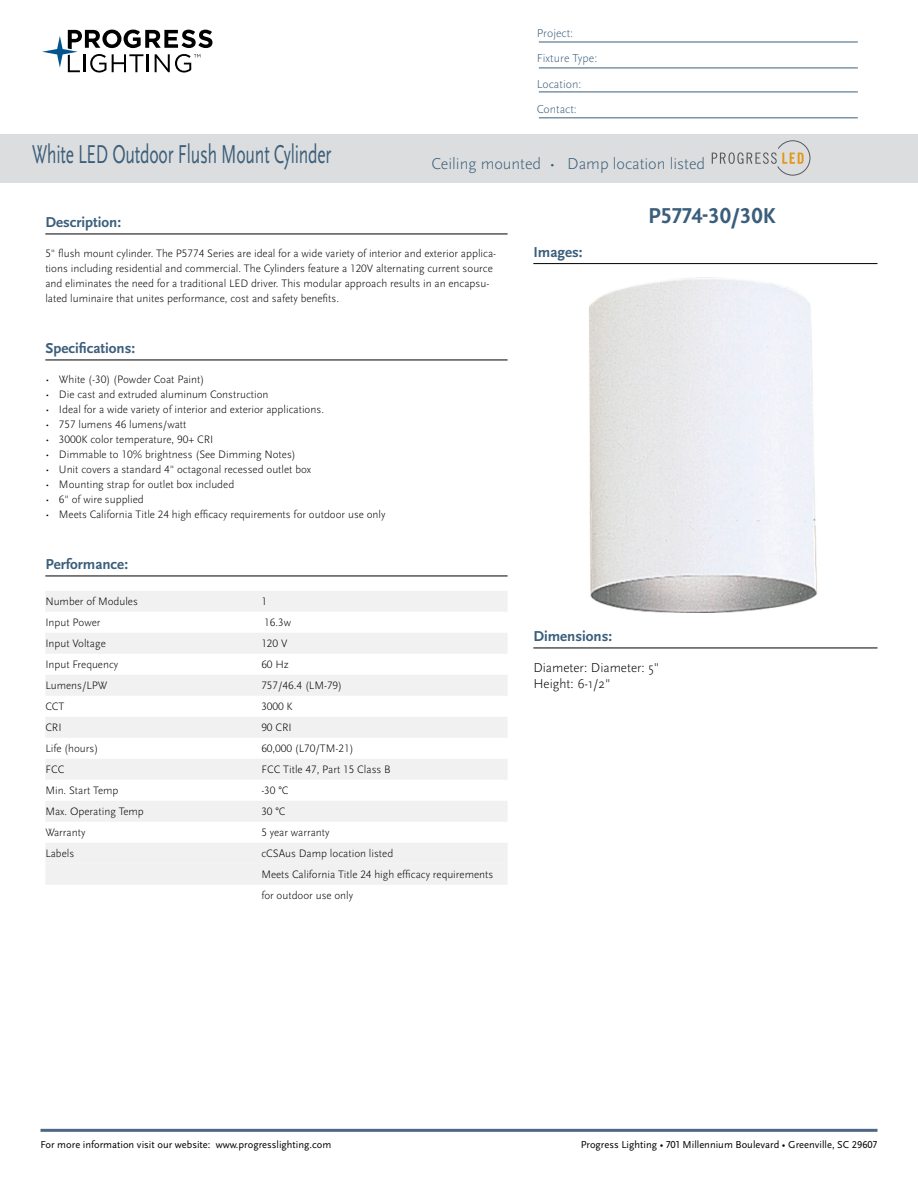
<style>
.page{position:relative;width:918px;height:1188px;background:#fff}
.page>*{position:absolute;margin:0;border:0;box-sizing:border-box;transform-origin:0 0}
.t1{font:27px "Scala Sans Pro";letter-spacing:-.01em;color:#3b5e7b;scale:.65 1}
.t2{font:700 22.5px "Scala Sans Pro";color:#3b5e7b}
.t3{font:300 16.5px "Scala Sans Pro";color:#3b5e7b}
.t4{font:700 15px "Scala Sans Pro";color:#3b5e7b}
.t5{font:300 13.5px/16.2px "Scala Sans Pro";color:#000}
.t6{font:300 12px/25.5px "Scala Sans Pro";color:#3b5e7b}
.t7{font:300 11.25px/15px "Scala Sans Pro";color:#000}
.t8{font:10.5px "Scala Sans Pro";color:#000}
</style>
<div class="page">
<svg style="left:42px;top:30px;width:170px;height:43px"></svg>
<hr style="left:40px;top:1129px;width:838px;height:3px;background:#4c6884">
<hr style="left:539px;top:42px;width:319px;height:1px;background:#3b5e7b">
<hr style="left:539px;top:68px;width:319px;height:1px;background:#3b5e7b">
<hr style="left:539px;top:92px;width:319px;height:1px;background:#3b5e7b">
<hr style="left:539px;top:118px;width:319px;height:1px;background:#3b5e7b">
<hr style="left:533px;top:263px;width:344px;height:1px;background:#000">
<hr style="left:45px;top:234px;width:463px;height:1px;background:#000">
<hr style="left:45px;top:360px;width:463px;height:1px;background:#000">
<hr style="left:45px;top:576px;width:463px;height:1px;background:#000">
<div style="left:45px;top:591px;width:463px;height:21px;background:#f1f1f2"></div>
<div style="left:45px;top:633px;width:463px;height:21px;background:#f1f1f2"></div>
<div style="left:45px;top:675px;width:463px;height:21px;background:#f1f1f2"></div>
<div style="left:45px;top:717px;width:463px;height:21px;background:#f1f1f2"></div>
<div style="left:45px;top:759px;width:463px;height:21px;background:#f1f1f2"></div>
<div style="left:45px;top:801px;width:463px;height:21px;background:#f1f1f2"></div>
<div style="left:45px;top:843px;width:463px;height:21px;background:#f1f1f2"></div>
<div style="left:45px;top:864px;width:463px;height:21px;background:#f1f1f2"></div>
<div style="left:0;top:134px;width:918px;height:49px;background:#dcddde"></div>
<img style="left:589px;top:278px;width:228px;height:334px">
<svg style="left:712px;top:141px;width:98px;height:34px"></svg>
<hr style="left:533px;top:648px;width:344px;height:1px;background:#000">
<p class="t6" style="left:537px;top:20px;width:62px">Project:<br>Fixture Type:<br>Location:<br>Contact:</p>
<h1 class="t1" style="left:32px;top:139px;width:462px">White LED Outdoor Flush Mount Cylinder</h1>
<h3 class="t3" style="left:432px;top:154px;width:275px">Ceiling mounted • Damp location listed</h3>
<h2 class="t2" style="left:648px;top:202px;width:129px">P5774-30/30K</h2>
<h3 class="t4" style="left:45px;top:213px;width:77px">Description:</h3>
<p class="t7" style="left:45px;top:246px;width:452px">5" flush mount cylinder. The P5774 Series are ideal for a wide variety of interior and exterior applica&shy;tions including residential and commercial. The Cylinders feature a 120V alternating current source and eliminates the need for a traditional LED driver. This modular approach results in an encapsu&shy;lated luminaire that unites performance, cost and safety benefits.</p>
<h3 class="t4" style="left:45px;top:339px;width:91px">Specifications:</h3>
<p class="t7" style="left:45px;top:372px;width:161px">• White (-30) (Powder Coat Paint)</p>
<p class="t7" style="left:45px;top:387px;width:225px">• Die cast and extruded aluminum Construction</p>
<p class="t7" style="left:45px;top:402px;width:280px">• Ideal for a wide variety of interior and exterior applications.</p>
<p class="t7" style="left:45px;top:417px;width:143px">• 757 lumens 46 lumens/watt</p>
<p class="t7" style="left:45px;top:432px;width:170px">• 3000K color temperature, 90+ CRI</p>
<p class="t7" style="left:45px;top:447px;width:252px">• Dimmable to 10% brightness (See Dimming Notes)</p>
<p class="t7" style="left:45px;top:462px;width:267px">• Unit covers a standard 4" octagonal recessed outlet box</p>
<p class="t7" style="left:45px;top:477px;width:190px">• Mounting strap for outlet box included</p>
<p class="t7" style="left:45px;top:492px;width:100px">• 6" of wire supplied</p>
<p class="t7" style="left:45px;top:507px;width:342px">• Meets California Title 24 high efficacy requirements for outdoor use only</p>
<h3 class="t4" style="left:45px;top:555px;width:84px">Performance:</h3>
<p class="t7" style="left:45px;top:594px;width:94px">Number of Modules</p>
<p class="t7" style="left:261px;top:594px;width:7px">1</p>
<p class="t7" style="left:45px;top:615px;width:57px">Input Power</p>
<p class="t7" style="left:264px;top:615px;width:28px">16.3w</p>
<p class="t7" style="left:45px;top:636px;width:62px">Input Voltage</p>
<p class="t7" style="left:261px;top:636px;width:28px">120 V</p>
<p class="t7" style="left:45px;top:657px;width:74px">Input Frequency</p>
<p class="t7" style="left:261px;top:657px;width:29px">60 Hz</p>
<p class="t7" style="left:45px;top:678px;width:64px">Lumens/LPW</p>
<p class="t7" style="left:261px;top:678px;width:82px">757/46.4 (LM-79)</p>
<p class="t7" style="left:45px;top:699px;width:21px">CCT</p>
<p class="t7" style="left:261px;top:699px;width:33px">3000 K</p>
<p class="t7" style="left:45px;top:720px;width:18px">CRI</p>
<p class="t7" style="left:261px;top:720px;width:32px">90 CRI</p>
<p class="t7" style="left:45px;top:741px;width:54px">Life (hours)</p>
<p class="t7" style="left:261px;top:741px;width:94px">60,000 (L70/TM-21)</p>
<p class="t7" style="left:45px;top:762px;width:21px">FCC</p>
<p class="t7" style="left:261px;top:762px;width:131px">FCC Title 47, Part 15 Class B</p>
<p class="t7" style="left:45px;top:783px;width:75px">Min. Start Temp</p>
<p class="t7" style="left:261px;top:783px;width:29px">-30 °C</p>
<p class="t7" style="left:45px;top:804px;width:100px">Max. Operating Temp</p>
<p class="t7" style="left:261px;top:804px;width:26px">30 °C</p>
<p class="t7" style="left:45px;top:825px;width:42px">Warranty</p>
<p class="t7" style="left:261px;top:825px;width:70px">5 year warranty</p>
<p class="t7" style="left:45px;top:846px;width:30px">Labels</p>
<p class="t7" style="left:261px;top:843px;width:234px;line-height:21px">cCSAus Damp location listed<br>Meets California Title 24 high efficacy requirements for outdoor use only</p>
<h3 class="t4" style="left:533px;top:243px;width:51px">Images:</h3>
<h3 class="t4" style="left:533px;top:627px;width:80px">Dimensions:</h3>
<p class="t5" style="left:533px;top:660px;width:127px">Diameter: Diameter: 5"<br>Height: 6-1/2"</p>
<p class="t8" style="left:40px;top:1139px;width:292px">For more information visit our website: www.progresslighting.com</p>
<p class="t8" style="left:581px;top:1138px;width:298px">Progress Lighting • 701 Millennium Boulevard • Greenville, SC 29607</p>
</div>
